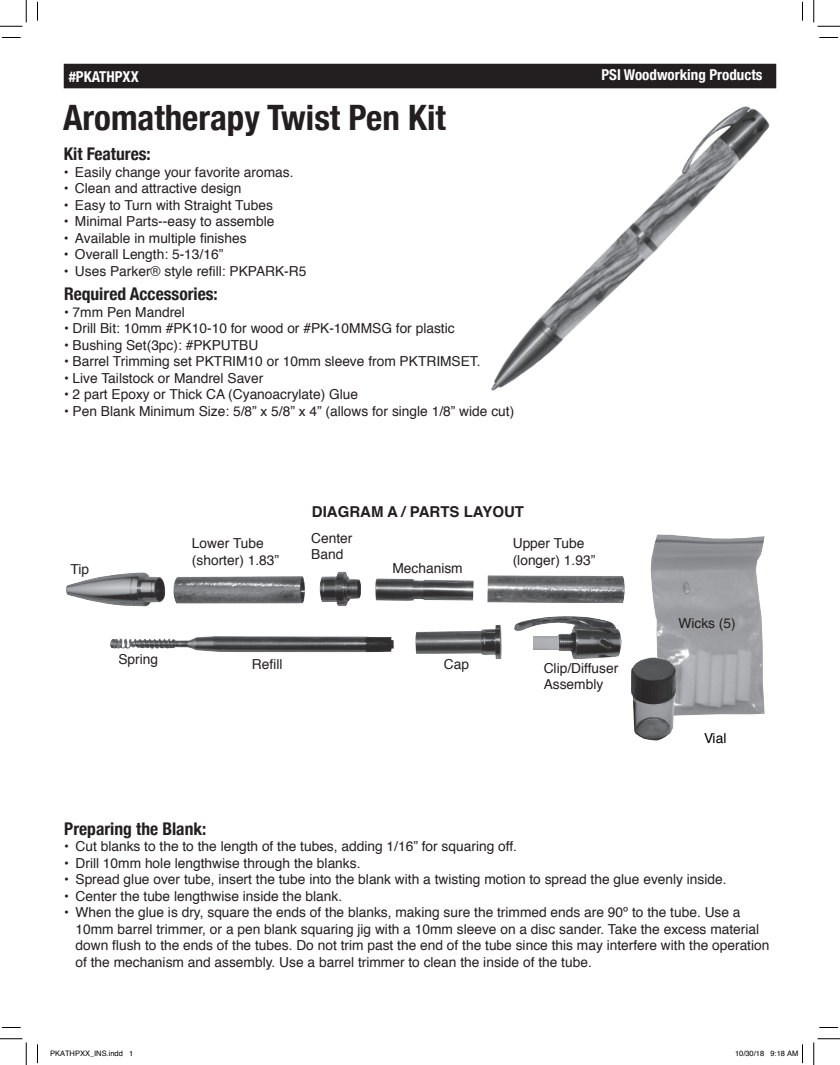
<style>
.page{position:relative;width:840px;height:1065px;background:#fff}
.page>*{position:absolute;margin:0;border:0;box-sizing:border-box;transform-origin:0 0}
.t1{font:700 condensed 35px "Helvetica Neue";color:#231f20}
.t2{font:700 condensed 17.5px "Helvetica Neue";color:#231f20}
.t3{font:700 condensed 15px "Helvetica Neue";color:#fff}
.t4{font:700 15px "Helvetica";color:#231f20}
.t5{font:13.75px/16.5px "Helvetica";color:#231f20}
.t6{font:13.75px "Helvetica";color:#000}
.t7{font:7.5px "Helvetica";color:#000}
</style>
<div class="page">
<img style="left:66px;top:534px;width:699px;height:182px">
<img style="left:534px;top:637px;width:24px;height:12px">
<div style="left:64px;top:64px;width:712px;height:24px;background:#231f20"></div>
<img style="left:461px;top:84px;width:316px;height:307px">
<img style="left:629px;top:653px;width:49px;height:88px">
<svg style="left:2px;top:37px;width:19px;height:1px"></svg>
<svg style="left:819px;top:37px;width:19px;height:1px"></svg>
<svg style="left:2px;top:1027px;width:19px;height:1px"></svg>
<svg style="left:819px;top:1027px;width:19px;height:1px"></svg>
<svg style="left:37px;top:2px;width:1px;height:19px"></svg>
<svg style="left:37px;top:1044px;width:1px;height:19px"></svg>
<svg style="left:802px;top:2px;width:1px;height:19px"></svg>
<svg style="left:0;top:0;width:27px;height:27px"></svg>
<svg style="left:0;top:1039px;width:27px;height:26px"></svg>
<svg style="left:814px;top:0;width:26px;height:27px"></svg>
<svg style="left:814px;top:1039px;width:26px;height:26px"></svg>
<svg style="left:802px;top:1044px;width:1px;height:19px"></svg>
<p class="t3" style="left:69px;top:64px;width:71px">#PKATHPXX</p>
<p class="t3" style="left:602px;top:62px;width:162px">PSI Woodworking Products</p>
<h1 class="t1" style="left:63px;top:89px;width:384px">Aromatherapy Twist Pen Kit</h1>
<p class="t2" style="left:64px;top:139px;width:89px">Kit Features:</p>
<p class="t5" style="left:64px;top:164px;width:231px">• Easily change your favorite aromas.</p>
<p class="t5" style="left:64px;top:180px;width:179px">• Clean and attractive design</p>
<p class="t5" style="left:64px;top:197px;width:211px">• Easy to Turn with Straight Tubes</p>
<p class="t5" style="left:64px;top:213px;width:212px">• Minimal Parts--easy to assemble</p>
<p class="t5" style="left:64px;top:230px;width:184px">• Available in multiple finishes</p>
<p class="t5" style="left:64px;top:246px;width:161px">• Overall Length: 5-13/16”</p>
<p class="t5" style="left:64px;top:263px;width:244px">• Uses Parker® style refill: PKPARK-R5</p>
<p class="t2" style="left:64px;top:280px;width:155px">Required Accessories:</p>
<p class="t5" style="left:64px;top:304px;width:122px">• 7mm Pen Mandrel</p>
<p class="t5" style="left:64px;top:321px;width:392px">• Drill Bit: 10mm #PK10-10 for wood or #PK-10MMSG for plastic</p>
<p class="t5" style="left:64px;top:337px;width:196px">• Bushing Set(3pc): #PKPUTBU</p>
<p class="t5" style="left:64px;top:354px;width:418px">• Barrel Trimming set PKTRIM10 or 10mm sleeve from PKTRIMSET.</p>
<p class="t5" style="left:64px;top:370px;width:201px">• Live Tailstock or Mandrel Saver</p>
<p class="t5" style="left:64px;top:387px;width:296px">• 2 part Epoxy or Thick CA (Cyanoacrylate) Glue</p>
<p class="t5" style="left:64px;top:403px;width:452px">• Pen Blank Minimum Size: 5/8” x 5/8” x 4” (allows for single 1/8” wide cut)</p>
<p class="t5" style="left:71px;top:561px;width:20px">Tip</p>
<p class="t4" style="left:312px;top:500px;width:214px">DIAGRAM A / PARTS LAYOUT</p>
<p class="t5" style="left:311px;top:530px;width:43px">Center<br>Band</p>
<p class="t5" style="left:192px;top:536px;width:89px">Lower Tube (shorter) 1.83”</p>
<p class="t5" style="left:513px;top:536px;width:84px">Upper Tube (longer) 1.93”</p>
<p class="t5" style="left:392px;top:560px;width:72px">Mechanism</p>
<p class="t5" style="left:118px;top:651px;width:41px">Spring</p>
<p class="t5" style="left:252px;top:656px;width:32px">Refill</p>
<p class="t5" style="left:544px;top:660px;width:76px">Clip/Diffuser<br>Assembly</p>
<p class="t5" style="left:444px;top:656px;width:27px">Cap</p>
<p class="t5" style="left:678px;top:615px;width:59px">Wicks (5)</p>
<p class="t6" style="left:704px;top:733px;width:24px">Vial</p>
<p class="t2" style="left:64px;top:814px;width:144px">Preparing the Blank:</p>
<p class="t5" style="left:64px;top:839px;width:454px">• Cut blanks to the to the length of the tubes, adding 1/16” for squaring off.</p>
<p class="t5" style="left:64px;top:855px;width:298px">• Drill 10mm hole lengthwise through the blanks.</p>
<p class="t5" style="left:64px;top:872px;width:664px">• Spread glue over tube, insert the tube into the blank with a twisting motion to spread the glue evenly inside.</p>
<p class="t5" style="left:64px;top:888px;width:279px">• Center the tube lengthwise inside the blank.</p>
<p class="t5" style="left:75px;top:905px;width:695px;text-indent:-11px">• When the glue is dry, square the ends of the blanks, making sure the trimmed ends are 90º to the tube. Use a 10mm barrel trimmer, or a pen blank squaring jig with a 10mm sleeve on a disc sander. Take the excess material down flush to the ends of the tubes. Do not trim past the end of the tube since this may interfere with the operation of the mechanism and assembly. Use a barrel trimmer to clean the inside of the tube.</p>
<p class="t7" style="left:50px;top:1047px;width:85px">PKATHPXX_INS.indd 1</p>
<p class="t7" style="left:735px;top:1047px;width:65px">10/30/18 9:18 AM</p>
</div>
